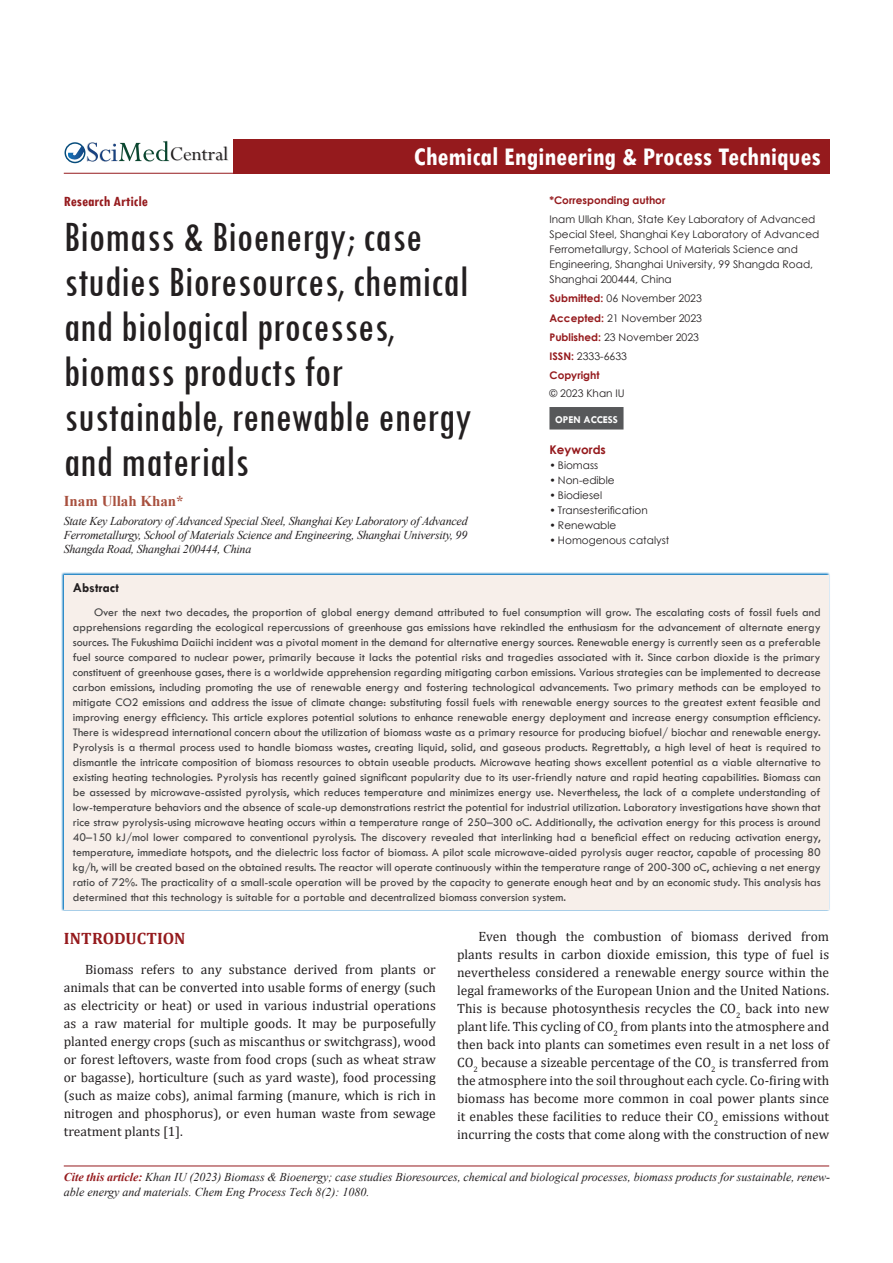
<style>
.page{position:relative;width:893px;height:1263px;background:#fff}
.page>*{position:absolute;margin:0;border:0;box-sizing:border-box;transform-origin:0 0}
.t1{font:condensed 45px/45px "Tw Cen";color:#231f20}
.t2{font:700 condensed 27px "Tw Cen";color:#fff}
.t3{font:21.45px "Perpetua";color:#211e1e}
.Default{font:700 16.5px "Cambria";letter-spacing:-.005em;color:#951a1d}
.t4{font:700 condensed 15px "Tw Cen";color:#951a1d}
.t5{font:700 15px "Times New Roman";color:#a8503e}
.Default-2{font:13.5px/18px "Cambria";color:#231f20;text-align:justify}
.t6{font:700 13.5px "Tw Cen";color:#231f20}
.t7{font:12px/15px "Tw Cen";color:#3e3e3f;text-align:justify}
.t8{font:italic 12px/14.4px "Times New Roman";color:#231f20}
.t9{font:700 12px "Century Gothic";color:#951a1d}
.t10{font:10.5px/15px "Century Gothic";color:#231f20}
.t11{font:700 10.5px "Century Gothic";color:#951a1d}
.t12{font:700 10.5px "Tw Cen";color:#fff}
.s1{font-weight:700;color:#951a1d}
</style>
<div class="page">
<img style="left:87px;top:146px;width:141px;height:16px">
<div style="left:65px;top:142px;width:20px;height:21px;border:1px solid #074d7c;border-radius:50%"></div>
<svg style="left:68px;top:141px;width:101px;height:20px"></svg>
<div style="left:233px;top:139px;width:596px;height:34px;background:#951a1d"></div>
<hr style="left:64px;top:173px;width:765px;height:1px;background:#951a1d">
<hr style="left:64px;top:1166px;width:765px;height:1px;background:#951a1d">
<div style="left:549px;top:407px;width:74px;height:22px;background:#57585a"></div>
<div style="left:64px;top:575px;width:765px;height:334px;background:#f7efea"></div>
<h3 class="t3" style="left:170px;top:141px;width:60px">Central</h3>
<p class="t2" style="left:414px;top:140px;width:408px">Chemical Engineering &amp; Process Techniques</p>
<p class="t4" style="left:64px;top:192px;width:86px">Research Article</p>
<p class="t1" style="left:64px;top:213px;width:409px">Biomass &amp; Bioenergy; case studies Bioresources, chemical and biological processes, biomass products for sustainable, renewable energy and materials</p>
<p class="t5" style="left:64px;top:490px;width:122px">Inam Ullah Khan*</p>
<p class="t8" style="left:64px;top:513px;width:405px;text-align:justify">State Key Laboratory of Advanced Special Steel, Shanghai Key Laboratory of Advanced Ferrometallurgy, School of Materials Science and Engineering, Shanghai University, 99<br>Shangda Road, Shanghai 200444, China</p>
<p class="t6" style="left:73px;top:580px;width:48px">Abstract</p>
<p class="t7" style="left:73px;top:605px;width:749px;text-indent:21px">Over the next two decades, the proportion of global energy demand attributed to fuel consumption will grow. The escalating costs of fossil fuels and apprehensions regarding the ecological repercussions of greenhouse gas emissions have rekindled the enthusiasm for the advancement of alternate energy sources. The Fukushima Daiichi incident was a pivotal moment in the demand for alternative energy sources. Renewable energy is currently seen as a preferable fuel source compared to nuclear power, primarily because it lacks the potential risks and tragedies associated with it. Since carbon dioxide is the primary constituent of greenhouse gases, there is a worldwide apprehension regarding mitigating carbon emissions. Various strategies can be implemented to decrease carbon emissions, including promoting the use of renewable energy and fostering technological advancements. Two primary methods can be employed to mitigate CO2 emissions and address the issue of climate change: substituting fossil fuels with renewable energy sources to the greatest extent feasible and improving energy efficiency. This article explores potential solutions to enhance renewable energy deployment and increase energy consumption efficiency.<br>There is widespread international concern about the utilization of biomass waste as a primary resource for producing biofuel/ biochar and renewable energy.<br>Pyrolysis is a thermal process used to handle biomass wastes, creating liquid, solid, and gaseous products. Regrettably, a high level of heat is required to dismantle the intricate composition of biomass resources to obtain useable products. Microwave heating shows excellent potential as a viable alternative to existing heating technologies. Pyrolysis has recently gained significant popularity due to its user-friendly nature and rapid heating capabilities. Biomass can be assessed by microwave-assisted pyrolysis, which reduces temperature and minimizes energy use. Nevertheless, the lack of a complete understanding of low-temperature behaviors and the absence of scale-up demonstrations restrict the potential for industrial utilization. Laboratory investigations have shown that rice straw pyrolysis-using microwave heating occurs within a temperature range of 250–300 oC. Additionally, the activation energy for this process is around 40–150 kJ/mol lower compared to conventional pyrolysis. The discovery revealed that interlinking had a beneficial effect on reducing activation energy, temperature, immediate hotspots, and the dielectric loss factor of biomass. A pilot scale microwave-aided pyrolysis auger reactor, capable of processing 80 kg/h, will be created based on the obtained results. The reactor will operate continuously within the temperature range of 200-300 oC, achieving a net energy ratio of 72%. The practicality of a small-scale operation will be proved by the capacity to generate enough heat and by an economic study. This analysis has determined that this technology is suitable for a portable and decentralized biomass conversion system.</p>
<p class="Default" style="left:64px;top:926px;width:123px">INTRODUCTION</p>
<p class="Default-2" style="left:64px;top:961px;width:374px;text-indent:21px">Biomass refers to any substance derived from plants or animals that can be converted into usable forms of energy (such as electricity or heat) or used in various industrial operations as a raw material for multiple goods. It may be purposefully planted energy crops (such as miscanthus or switchgrass), wood or forest leftovers, waste from food crops (such as wheat straw or bagasse), horticulture (such as yard waste), food processing (such as maize cobs), animal farming (manure, which is rich in nitrogen and phosphorus), or even human waste from sewage treatment plants [1].</p>
<p class="t11" style="left:549px;top:192px;width:117px">*Corresponding author</p>
<p class="t10" style="left:549px;top:212px;width:271px">Inam Ullah Khan, State Key Laboratory of Advanced Special Steel, Shanghai Key Laboratory of Advanced Ferrometallurgy, School of Materials Science and Engineering, Shanghai University, 99 Shangda Road, Shanghai 200444, China</p>
<p class="t10" style="left:549px;top:291px;width:154px"><span class="s1">Submitted:</span> 06 November 2023</p>
<p class="t10" style="left:549px;top:310px;width:154px"><span class="s1">Accepted:</span> 21 November 2023</p>
<p class="t10" style="left:549px;top:329px;width:151px"><span class="s1">Published:</span> 23 November 2023</p>
<p class="t10" style="left:549px;top:349px;width:79px"><span class="s1">ISSN:</span> 2333-6633</p>
<p class="t11" style="left:549px;top:368px;width:52px">Copyright</p>
<p class="t10" style="left:549px;top:386px;width:77px">© 2023 Khan IU</p>
<p class="t12" style="left:555px;top:413px;width:64px">OPEN ACCESS</p>
<p class="t9" style="left:549px;top:441px;width:58px">Keywords</p>
<p class="t10" style="left:549px;top:458px;width:50px">• Biomass</p>
<p class="t10" style="left:549px;top:473px;width:67px">• Non-edible</p>
<p class="t10" style="left:549px;top:488px;width:54px">• Biodiesel</p>
<p class="t10" style="left:549px;top:503px;width:100px">• Transesterification</p>
<p class="t10" style="left:549px;top:518px;width:68px">• Renewable</p>
<p class="t10" style="left:549px;top:533px;width:121px">• Homogenous catalyst</p>
<p class="Default-2" style="left:457px;top:927px;width:374px;text-indent:21px">Even though the combustion of biomass derived from plants results in carbon dioxide emission, this type of fuel is nevertheless considered a renewable energy source within the legal frameworks of the European Union and the United Nations.<br>This is because photosynthesis recycles the CO<sub>2</sub> back into new plant life. This cycling of CO<sub>2</sub> from plants into the atmosphere and then back into plants can sometimes even result in a net loss of CO<sub>2</sub> because a sizeable percentage of the CO<sub>2</sub> is transferred from the atmosphere into the soil throughout each cycle. Co-firing with biomass has become more common in coal power plants since it enables these facilities to reduce their CO<sub>2</sub> emissions without incurring the costs that come along with the construction of new</p>
<p class="t8" style="left:64px;top:1169px;width:768px;line-height:15px"><span class="s1">Cite this article:</span> Khan IU (2023) Biomass &amp; Bioenergy; case studies Bioresources, chemical and biological processes, biomass products for sustainable, renew&shy;able energy and materials. Chem Eng Process Tech 8(2): 1080.</p>
</div>
